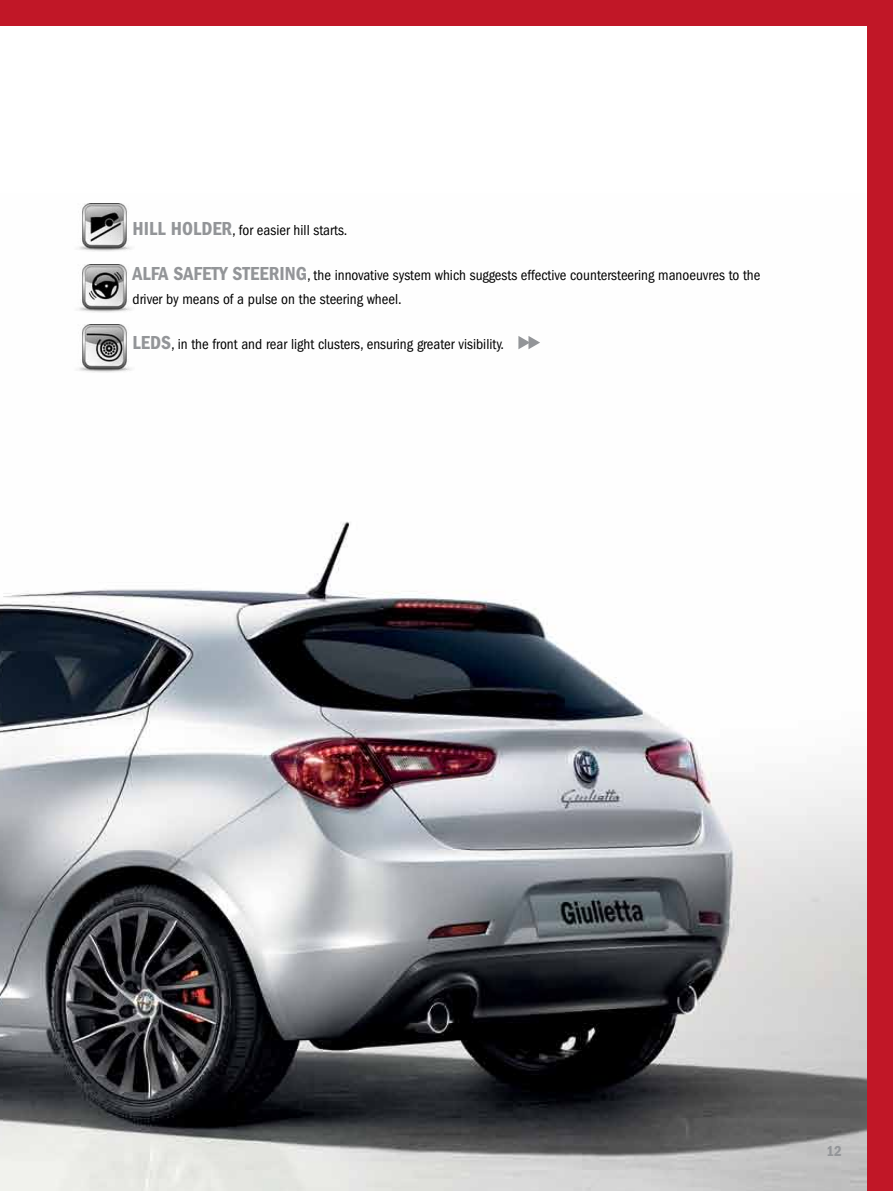
<style>
.page{position:relative;width:893px;height:1191px;background:#fff}
.page>*{position:absolute;margin:0;border:0;box-sizing:border-box;transform-origin:0 0}
.t1{font:600 condensed 19.5px "Franklin Gothic";color:#939598}
.t2{font:condensed 15px/24px "Franklin Gothic";color:#000}
.t3{font:600 condensed 15px "Franklin Gothic";color:#939598}
.s1{font-weight:600;font-size:19.5px;color:#939598}
</style>
<div class="page">
<img style="left:0;top:251px;width:867px;height:940px">
<div style="left:867px;top:0;width:26px;height:1191px;background:#c11727"></div>
<div style="left:0;top:0;width:893px;height:25px;background:#c11727"></div>
<img style="left:72px;top:324px;width:65px;height:48px">
<img style="left:79px;top:203px;width:53px;height:48px">
<img style="left:72px;top:264px;width:65px;height:48px">
<svg style="left:518px;top:336px;width:22px;height:13px"></svg>
<p class="t2" style="left:133px;top:218px;width:216px"><span class="s1">HILL HOLDER</span>, for easier hill starts.</p>
<p class="t2" style="left:133px;top:263px;width:629px"><span class="s1">ALFA SAFETY STEERING</span>, the innovative system which suggests effective countersteering manoeuvres to the driver by means of a pulse on the steering wheel.</p>
<h1 class="t1" style="left:133px;top:332px;width:11px">LEDS</h1>
<p class="t2" style="left:171px;top:332px;width:334px">, in the front and rear light clusters, ensuring greater visibility.</p>
<p class="t3" style="left:827px;top:1142px;width:17px">12</p>
</div>
